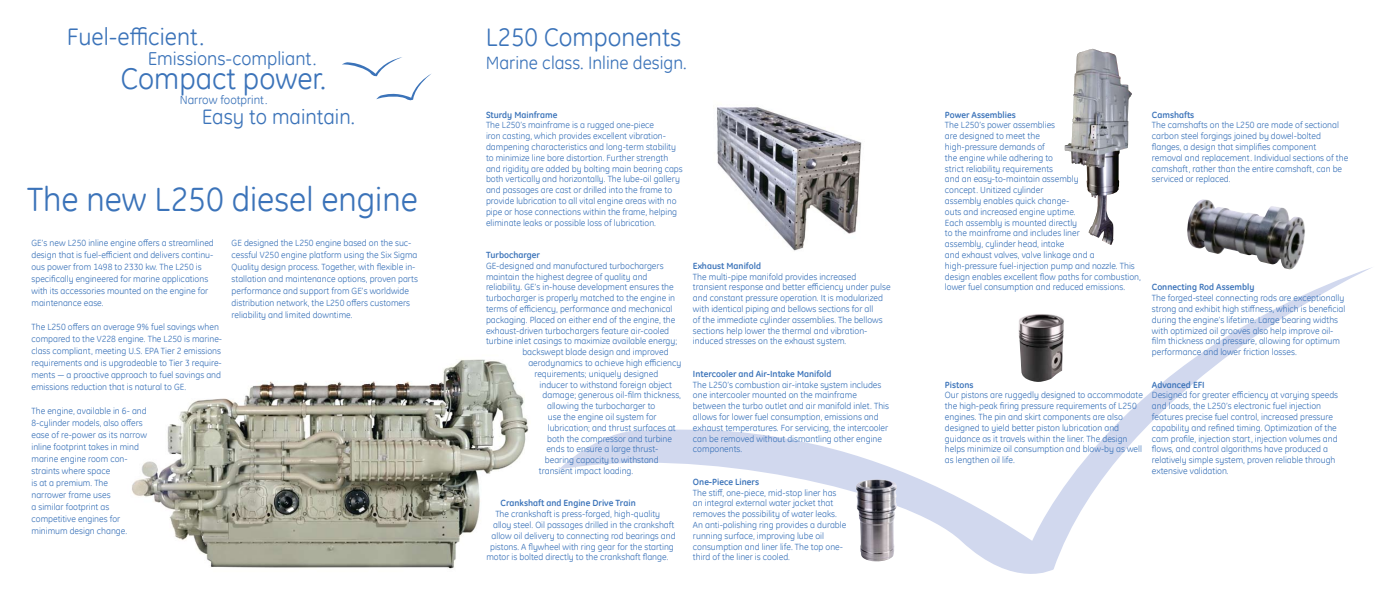
<style>
.page{position:relative;width:1377px;height:594px;background:#fff}
.page>*{position:absolute;margin:0;border:0;box-sizing:border-box;transform-origin:0 0}
.t1{font:33.75px "GE Inspira";color:#3b73b9}
.t2{font:30px "GE Inspira";color:#3b73b9}
.t3{font:25.5px "GE Inspira";color:#3b73b9}
.t4{font:24px "GE Inspira";color:#3b73b9}
.t5{font:21px "GE Inspira";color:#3b73b9}
.t6{font:18.75px "GE Inspira";color:#3b73b9}
.t7{font:18px "GE Inspira";color:#3b73b9}
.t8{font:12px "GE Inspira";color:#3b73b9}
.t9{font:9px/10.8px "GE Inspira";color:#3b73b9}
.t10{font:700 9px "GE Inspira";color:#3b73b9}
</style>
<div class="page">
<img style="left:132px;top:359px;width:397px;height:210px">
<img style="left:717px;top:107px;width:145px;height:144px">
<svg style="left:559px;top:267px;width:813px;height:307px"></svg>
<img style="left:1065px;top:49px;width:49px;height:196px">
<img style="left:856px;top:479px;width:41px;height:83px">
<img style="left:1187px;top:199px;width:119px;height:70px">
<svg style="left:342px;top:57px;width:89px;height:44px"></svg>
<img style="left:1018px;top:313px;width:46px;height:69px">
<h3 class="t4" style="left:67px;top:21px;width:139px">Fuel-efficient.</h3>
<h3 class="t6" style="left:148px;top:46px;width:170px">Emissions-compliant.</h3>
<h2 class="t2" style="left:121px;top:60px;width:207px">Compact power.</h2>
<h3 class="t8" style="left:180px;top:92px;width:89px">Narrow footprint.</h3>
<h3 class="t5" style="left:202px;top:103px;width:155px">Easy to maintain.</h3>
<h1 class="t1" style="left:27px;top:177px;width:392px">The new L250 diesel engine</h1>
<p class="t9" style="left:32px;top:236px;width:184px;line-height:12px">GE’s new L250 inline engine offers a streamlined design that is fuel-efficient and delivers continu&shy;ous power from 1498 to 2330 kw. The L250 is specifically engineered for marine applications with its accessories mounted on the engine for maintenance ease.</p>
<p class="t9" style="left:32px;top:320px;width:192px;line-height:12px">The L250 offers an average 9% fuel savings when compared to the V228 engine. The L250 is marine&shy;class compliant, meeting U.S. EPA Tier 2 emissions requirements and is upgradeable to Tier 3 require&shy;ments — a proactive approach to fuel savings and emissions reduction that is natural to GE.</p>
<p class="t9" style="left:32px;top:404px;width:117px;line-height:12px">The engine, available in 6- and<br>8-cylinder models, also offers ease of re-power as its narrow inline footprint takes in mind marine engine room con&shy;straints where space<br>is at a premium. The<br>narrower frame uses<br>a similar footprint as competitive engines for minimum design change.</p>
<p class="t9" style="left:232px;top:236px;width:188px;line-height:12px">GE designed the L250 engine based on the suc&shy;cessful V250 engine platform using the Six Sigma Quality design process. Together, with flexible in&shy;stallation and maintenance options, proven parts performance and support from GE’s worldwide distribution network, the L250 offers customers reliability and limited downtime.</p>
<h3 class="t3" style="left:486px;top:21px;width:197px">L250 Components</h3>
<h3 class="t7" style="left:486px;top:51px;width:202px">Marine class. Inline design.</h3>
<p class="t10" style="left:486px;top:109px;width:73px">Sturdy Mainframe</p>
<p class="t9" style="left:486px;top:120px;width:198px">The L250’s mainframe is a rugged one-piece<br>iron casting, which provides excellent vibration&shy;dampening characteristics and long-term stability to minimize line bore distortion. Further strength and rigidity are added by bolting main bearing caps both vertically and horizontally. The lube-oil gallery and passages are cast or drilled into the frame to provide lubrication to all vital engine areas with no pipe or hose connections within the frame, helping eliminate leaks or possible loss of lubrication.</p>
<p class="t10" style="left:486px;top:249px;width:55px">Turbocharger</p>
<p class="t9" style="left:486px;top:260px;width:179px">GE-designed and manufactured turbochargers</p>
<p class="t9" style="left:486px;top:271px;width:163px">maintain the highest degree of quality and</p>
<p class="t9" style="left:486px;top:282px;width:189px">reliability. GE’s in-house development ensures the</p>
<p class="t9" style="left:486px;top:292px;width:191px">turbocharger is properly matched to the engine in</p>
<p class="t9" style="left:486px;top:303px;width:188px">terms of efficiency, performance and mechanical</p>
<p class="t9" style="left:486px;top:314px;width:191px">packaging. Placed on either end of the engine, the</p>
<p class="t9" style="left:486px;top:325px;width:185px">exhaust-driven turbochargers feature air-cooled</p>
<p class="t9" style="left:486px;top:336px;width:193px">turbine inlet casings to maximize available energy;</p>
<p class="t9" style="left:522px;top:346px;width:148px">backswept blade design and improved</p>
<p class="t9" style="left:528px;top:357px;width:155px">aerodynamics to achieve high efficiency</p>
<p class="t9" style="left:534px;top:368px;width:125px">requirements; uniquely designed</p>
<p class="t9" style="left:540px;top:379px;width:134px">inducer to withstand foreign object</p>
<p class="t9" style="left:543px;top:390px;width:140px">damage; generous oil-film thickness,</p>
<p class="t9" style="left:547px;top:400px;width:110px">allowing the turbocharger to</p>
<p class="t9" style="left:548px;top:411px;width:110px">use the engine oil system for</p>
<p class="t9" style="left:548px;top:422px;width:129px">lubrication; and thrust surfaces at</p>
<p class="t9" style="left:547px;top:433px;width:126px">both the compressor and turbine</p>
<p class="t9" style="left:546px;top:444px;width:114px">ends to ensure a large thrust-</p>
<p class="t9" style="left:545px;top:454px;width:115px">bearing capacity to withstand</p>
<p class="t9" style="left:539px;top:465px;width:96px">transient impact loading.</p>
<p class="t10" style="left:501px;top:497px;width:137px">Crankshaft and Engine Drive Train</p>
<p class="t9" style="left:495px;top:508px;width:166px">The crankshaft is press-forged, high-quality</p>
<p class="t9" style="left:493px;top:519px;width:183px">alloy steel. Oil passages drilled in the crankshaft</p>
<p class="t9" style="left:492px;top:530px;width:186px">allow oil delivery to connecting rod bearings and</p>
<p class="t9" style="left:490px;top:541px;width:185px">pistons. A flywheel with ring gear for the starting</p>
<p class="t9" style="left:486px;top:552px;width:184px">motor is bolted directly to the crankshaft flange.</p>
<p class="t10" style="left:693px;top:260px;width:70px">Exhaust Manifold</p>
<p class="t9" style="left:693px;top:271px;width:199px">The multi-pipe manifold provides increased transient response and better efficiency under pulse and constant pressure operation. It is modularized with identical piping and bellows sections for all<br>of the immediate cylinder assemblies. The bellows sections help lower the thermal and vibration&shy;induced stresses on the exhaust system.</p>
<p class="t10" style="left:693px;top:368px;width:140px">Intercooler and Air-Intake Manifold</p>
<p class="t9" style="left:693px;top:379px;width:198px">The L250’s combustion air-intake system includes one intercooler mounted on the mainframe between the turbo outlet and air manifold inlet. This allows for lower fuel consumption, emissions and exhaust temperatures. For servicing, the intercooler can be removed without dismantling other engine components.</p>
<p class="t10" style="left:693px;top:476px;width:68px">One-Piece Liners</p>
<p class="t9" style="left:693px;top:487px;width:155px">The stiff, one-piece, mid-stop liner has an integral external water jacket that removes the possibility of water leaks.<br>An anti-polishing ring provides a durable running surface, improving lube oil consumption and liner life. The top one&shy;third of the liner is cooled.</p>
<p class="t10" style="left:945px;top:109px;width:72px">Power Assemblies</p>
<p class="t9" style="left:945px;top:120px;width:197px">The L250’s power assemblies<br>are designed to meet the<br>high-pressure demands of<br>the engine while adhering to<br>strict reliability requirements<br>and an easy-to-maintain assembly<br>concept. Unitized cylinder<br>assembly enables quick change-<br>outs and increased engine uptime.<br>Each assembly is mounted directly<br>to the mainframe and includes liner<br>assembly, cylinder head, intake<br>and exhaust valves, valve linkage and a high-pressure fuel-injection pump and nozzle. This design enables excellent flow paths for combustion, lower fuel consumption and reduced emissions.</p>
<p class="t10" style="left:945px;top:379px;width:30px">Pistons</p>
<p class="t9" style="left:945px;top:390px;width:200px">Our pistons are ruggedly designed to accommodate the high-peak firing pressure requirements of L250 engines. The pin and skirt components are also designed to yield better piston lubrication and guidance as it travels within the liner. The design helps minimize oil consumption and blow-by as well as lengthen oil life.</p>
<p class="t10" style="left:1152px;top:109px;width:44px">Camshafts</p>
<p class="t9" style="left:1152px;top:120px;width:198px">The camshafts on the L250 are made of sectional carbon steel forgings joined by dowel-bolted flanges, a design that simplifies component removal and replacement. Individual sections of the camshaft, rather than the entire camshaft, can be serviced or replaced.</p>
<p class="t10" style="left:1152px;top:281px;width:104px">Connecting Rod Assembly</p>
<p class="t9" style="left:1152px;top:292px;width:195px">The forged-steel connecting rods are exceptionally strong and exhibit high stiffness, which is beneficial during the engine’s lifetime. Large bearing widths with optimized oil grooves also help improve oil&shy;film thickness and pressure, allowing for optimum performance and lower friction losses.</p>
<p class="t10" style="left:1152px;top:379px;width:54px">Advanced EFI</p>
<p class="t9" style="left:1152px;top:390px;width:188px">Designed for greater efficiency at varying speeds and loads, the L250’s electronic fuel injection features precise fuel control, increased pressure capability and refined timing. Optimization of the cam profile, injection start, injection volumes and flows, and control algorithms have produced a relatively simple system, proven reliable through extensive validation.</p>
</div>
